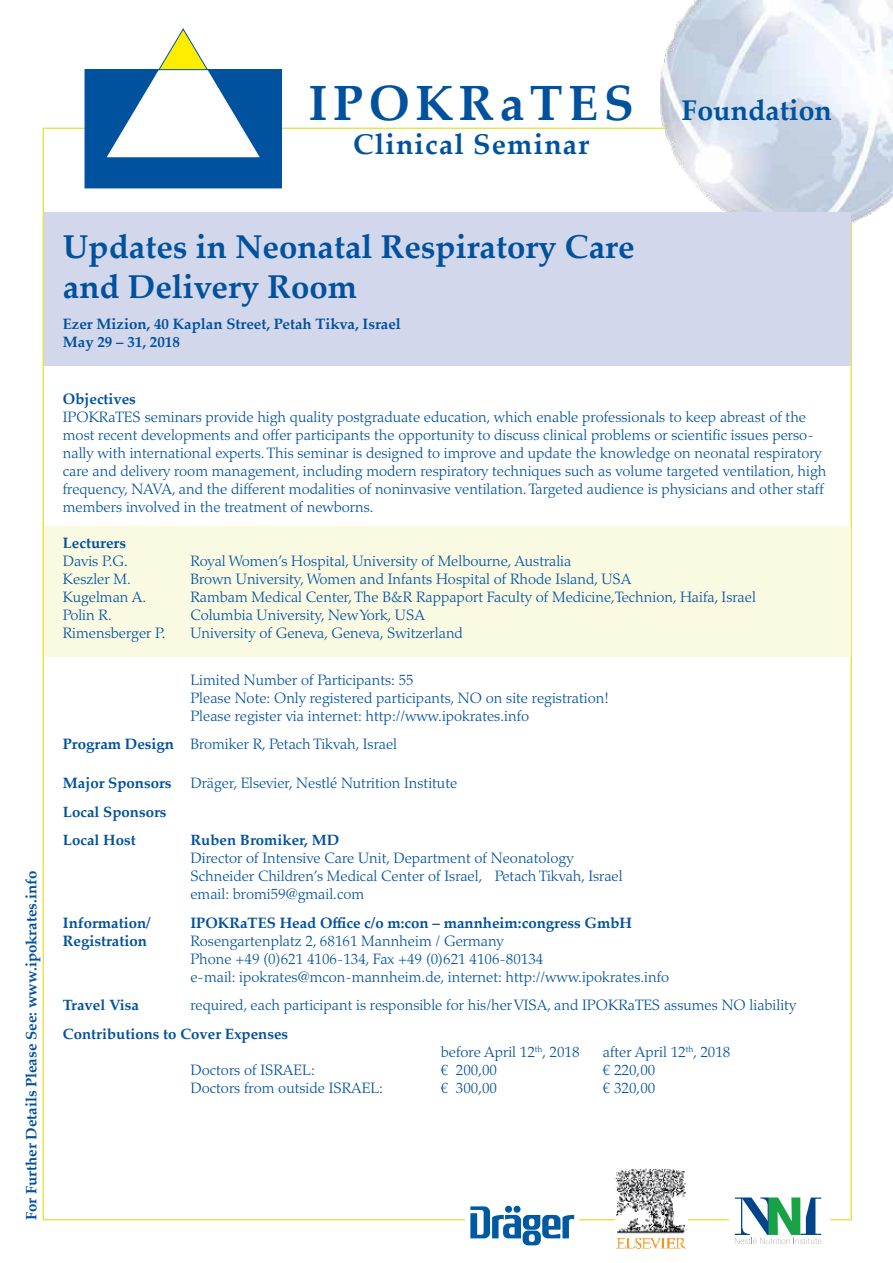
<style>
.page{position:relative;width:893px;height:1263px;background:#fff}
.page>*{position:absolute;margin:0;border:0;box-sizing:border-box;transform-origin:0 0}
.t1{font:700 49.5px "Palatino Linotype";letter-spacing:.11em;color:#00519e}
.t2{font:700 33px/39.6px "Palatino Linotype";color:#00519e}
.t3{font:700 28.5px "Palatino Linotype";letter-spacing:.04em;color:#00519e}
.t4{font:700 28.5px "Palatino Linotype";color:#00519e}
.t5{font:300 15px/18px "Palatino LT Std";color:#00519e}
.t6{font:700 15px/18px "Palatino Linotype";color:#00519e}
.t7{font:700 15px/28.5px "Palatino LT Std";color:#00519e}
.s1{font-family:"Palatino Linotype";font-weight:700}
</style>
<div class="page">
<svg style="left:470px;top:1206px;width:104px;height:39px"></svg>
<img style="left:616px;top:1169px;width:71px;height:79px">
<div style="left:85px;top:70px;width:196px;height:118px;background:#00519e"></div>
<div style="left:85px;top:70px;width:197px;height:118px;border:1px solid #00519e"></div>
<svg style="left:107px;top:29px;width:153px;height:128px"></svg>
<svg style="left:735px;top:1197px;width:86px;height:47px"></svg>
<img style="left:661px;top:0;width:232px;height:232px">
<div style="left:44px;top:526px;width:806px;height:131px;background:#fafae3"></div>
<div style="left:44px;top:213px;width:806px;height:153px;background:#d3d7eb"></div>
<h1 class="t1" style="left:308px;top:68px;width:327px">IPOKRaTES</h1>
<h3 class="t3" style="left:353px;top:124px;width:238px">Clinical Seminar</h3>
<h3 class="t4" style="left:682px;top:90px;width:152px">Foundation</h3>
<p class="t6" style="left:22px;top:1220px;width:351px;rotate:-90deg">For Further Details Please See: www.ipokrates.info</p>
<h2 class="t2" style="left:63px;top:226px;width:573px">Updates in Neonatal Respiratory Care and Delivery Room</h2>
<p class="t6" style="left:63px;top:314px;width:340px">Ezer Mizion, 40 Kaplan Street, Petah Tikva, Israel<br>May 29 – 31, 2018</p>
<p class="t6" style="left:63px;top:389px;width:75px">Objectives</p>
<p class="t5" style="left:63px;top:408px;width:765px">IPOKRaTES seminars provide high quality postgraduate education, which enable professionals to keep abreast of the most recent developments and offer participants the opportunity to discuss clinical problems or scientific issues perso&shy;nally with international experts. This seminar is designed to improve and update the knowledge on neonatal respiratory care and delivery room management, including modern respiratory techniques such as volume targeted ventilation, high frequency, NAVA, and the different modalities of noninvasive ventilation. Targeted audience is physicians and other staff members involved in the treatment of newborns.</p>
<p class="t6" style="left:63px;top:533px;width:65px">Lecturers</p>
<p class="t5" style="left:63px;top:552px;width:67px">Davis P.G.</p>
<p class="t5" style="left:190px;top:552px;width:382px">Royal Women’s Hospital, University of Melbourne, Australia</p>
<p class="t5" style="left:63px;top:570px;width:70px">Keszler M.</p>
<p class="t5" style="left:190px;top:570px;width:442px">Brown University, Women and Infants Hospital of Rhode Island, USA</p>
<p class="t5" style="left:63px;top:588px;width:85px">Kugelman A.</p>
<p class="t5" style="left:190px;top:588px;width:567px">Rambam Medical Center, The B&amp;R Rappaport Faculty of Medicine,Technion, Haifa, Israel</p>
<p class="t5" style="left:63px;top:606px;width:50px">Polin R.</p>
<p class="t5" style="left:190px;top:606px;width:236px">Columbia University, New York, USA</p>
<p class="t5" style="left:63px;top:624px;width:104px">Rimensberger P.</p>
<p class="t5" style="left:190px;top:624px;width:274px">University of Geneva, Geneva, Switzerland</p>
<p class="t5" style="left:190px;top:671px;width:420px">Limited Number of Participants: 55<br>Please Note: Only registered participants, NO on site registration!<br>Please register via internet: http://www.ipokrates.info</p>
<p class="t5" style="left:63px;top:735px;width:336px"><span class="s1">Program Design</span> Bromiker R, Petach Tikvah, Israel</p>
<p class="t6" style="left:63px;top:773px;width:110px">Major Sponsors</p>
<p class="t5" style="left:190px;top:774px;width:268px">Dräger, Elsevier, Nestlé Nutrition Institute</p>
<p class="t7" style="left:63px;top:797px;width:105px">Local Sponsors<br>Local Host</p>
<p class="t7" style="left:190px;top:826px;width:150px">Ruben Bromiker, MD</p>
<p class="t5" style="left:190px;top:849px;width:434px">Director of Intensive Care Unit, Department of Neonatology<br>Schneider Children’s Medical Center of Israel, Petach Tikvah, Israel email: bromi59@gmail.com</p>
<p class="t6" style="left:63px;top:913px;width:89px">Information/</p>
<p class="t6" style="left:190px;top:913px;width:443px">IPOKRaTES Head Office c/o m:con – mannheim:congress GmbH</p>
<p class="t6" style="left:63px;top:931px;width:86px">Registration</p>
<p class="t5" style="left:190px;top:932px;width:480px">Rosengartenplatz 2, 68161 Mannheim / Germany<br>Phone +49 (0)621 4106-134, Fax +49 (0)621 4106-80134<br>e-mail: ipokrates@mcon-mannheim.de, internet: http://www.ipokrates.info</p>
<p class="t7" style="left:63px;top:991px;width:78px">Travel Visa</p>
<p class="t5" style="left:190px;top:996px;width:607px">required, each participant is responsible for his/her VISA, and IPOKRaTES assumes NO liability</p>
<p class="t7" style="left:63px;top:1019px;width:227px">Contributions to Cover Expenses</p>
<p class="t5" style="left:441px;top:1043px;width:140px">before April 12<sup>th</sup>, 2018</p>
<p class="t5" style="left:603px;top:1043px;width:129px">after April 12<sup>th</sup>, 2018</p>
<p class="t5" style="left:190px;top:1061px;width:126px">Doctors of ISRAEL:</p>
<p class="t5" style="left:441px;top:1061px;width:58px">€ 200,00</p>
<p class="t5" style="left:603px;top:1061px;width:54px">€ 220,00</p>
<p class="t5" style="left:190px;top:1079px;width:194px">Doctors from outside ISRAEL:</p>
<p class="t5" style="left:441px;top:1079px;width:58px">€ 300,00</p>
<p class="t5" style="left:603px;top:1079px;width:54px">€ 320,00</p>
</div>
